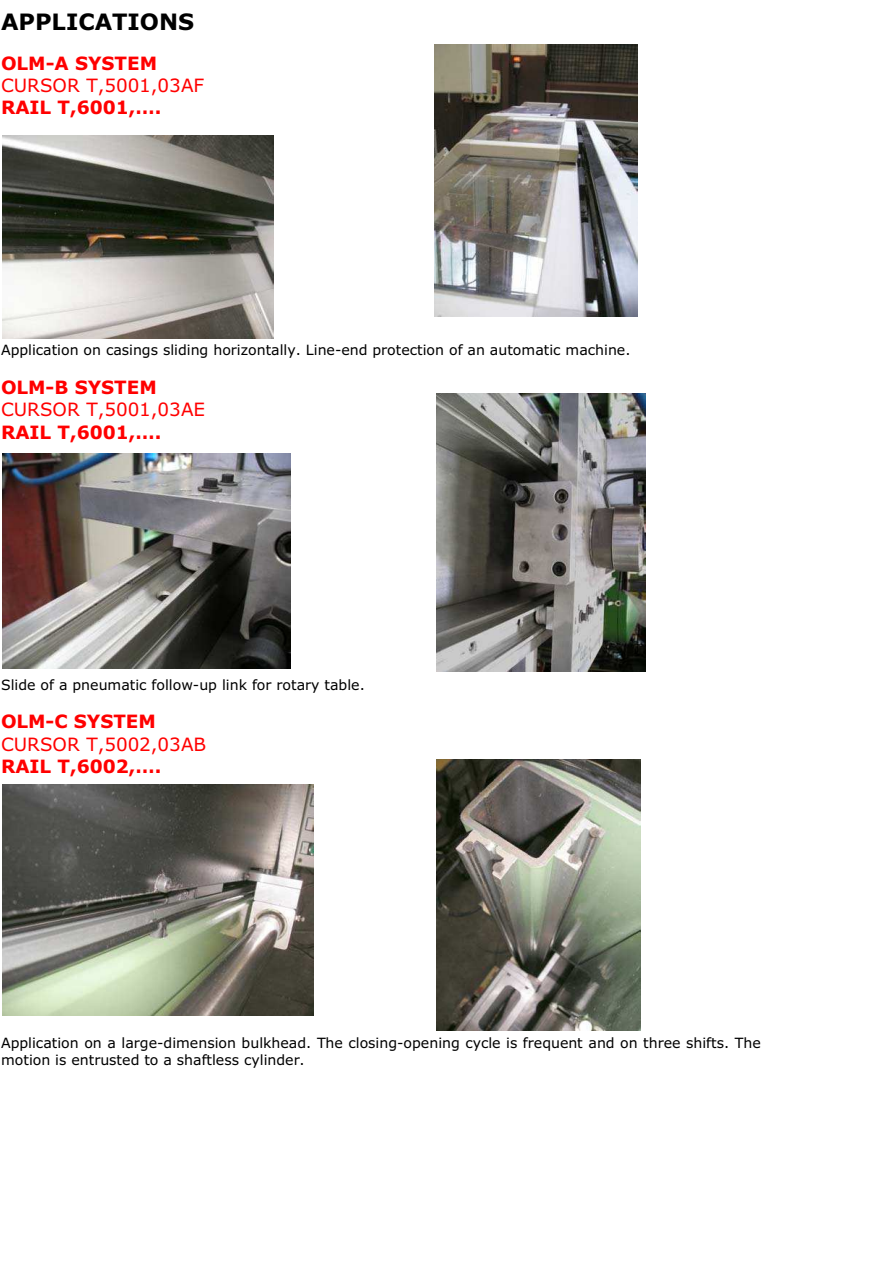
<style>
.page{position:relative;width:893px;height:1263px;background:#fff}
.page>*{position:absolute;margin:0;border:0;box-sizing:border-box;transform-origin:0 0}
.t1{font:700 22.65px "Verdana";color:#000}
.t2{font:700 18.3px "Verdana";color:#f00}
.t3{font:18.3px "Verdana";color:#f00}
.t4{font:14.1px/17.2px "Verdana";color:#000}
</style>
<div class="page">
<img style="left:2px;top:135px;width:271px;height:203px">
<img style="left:434px;top:45px;width:203px;height:271px">
<img style="left:2px;top:453px;width:288px;height:215px">
<img style="left:2px;top:784px;width:311px;height:232px">
<img style="left:437px;top:393px;width:209px;height:278px">
<img style="left:437px;top:759px;width:204px;height:271px">
<h1 class="t1" style="left:1px;top:13px;width:195px">APPLICATIONS</h1>
<p class="t2" style="left:1px;top:56px;width:158px">OLM-A SYSTEM</p>
<p class="t3" style="left:1px;top:78px;width:205px">CURSOR T,5001,03AF</p>
<p class="t2" style="left:1px;top:101px;width:162px">RAIL T,6001,….</p>
<p class="t4" style="left:1px;top:343px;width:631px">Application on casings sliding horizontally. Line-end protection of an automatic machine.</p>
<p class="t2" style="left:1px;top:380px;width:157px">OLM-B SYSTEM</p>
<p class="t3" style="left:1px;top:402px;width:206px">CURSOR T,5001,03AE</p>
<p class="t2" style="left:1px;top:425px;width:162px">RAIL T,6001,….</p>
<p class="t4" style="left:1px;top:677px;width:365px">Slide of a pneumatic follow-up link for rotary table.</p>
<p class="t2" style="left:1px;top:715px;width:156px">OLM-C SYSTEM</p>
<p class="t3" style="left:1px;top:737px;width:207px">CURSOR T,5002,03AB</p>
<p class="t2" style="left:1px;top:759px;width:162px">RAIL T,6002,….</p>
<p class="t4" style="left:1px;top:1036px;width:761px">Application on a large-dimension bulkhead. The closing-opening cycle is frequent and on three shifts. The motion is entrusted to a shaftless cylinder.</p>
</div>
